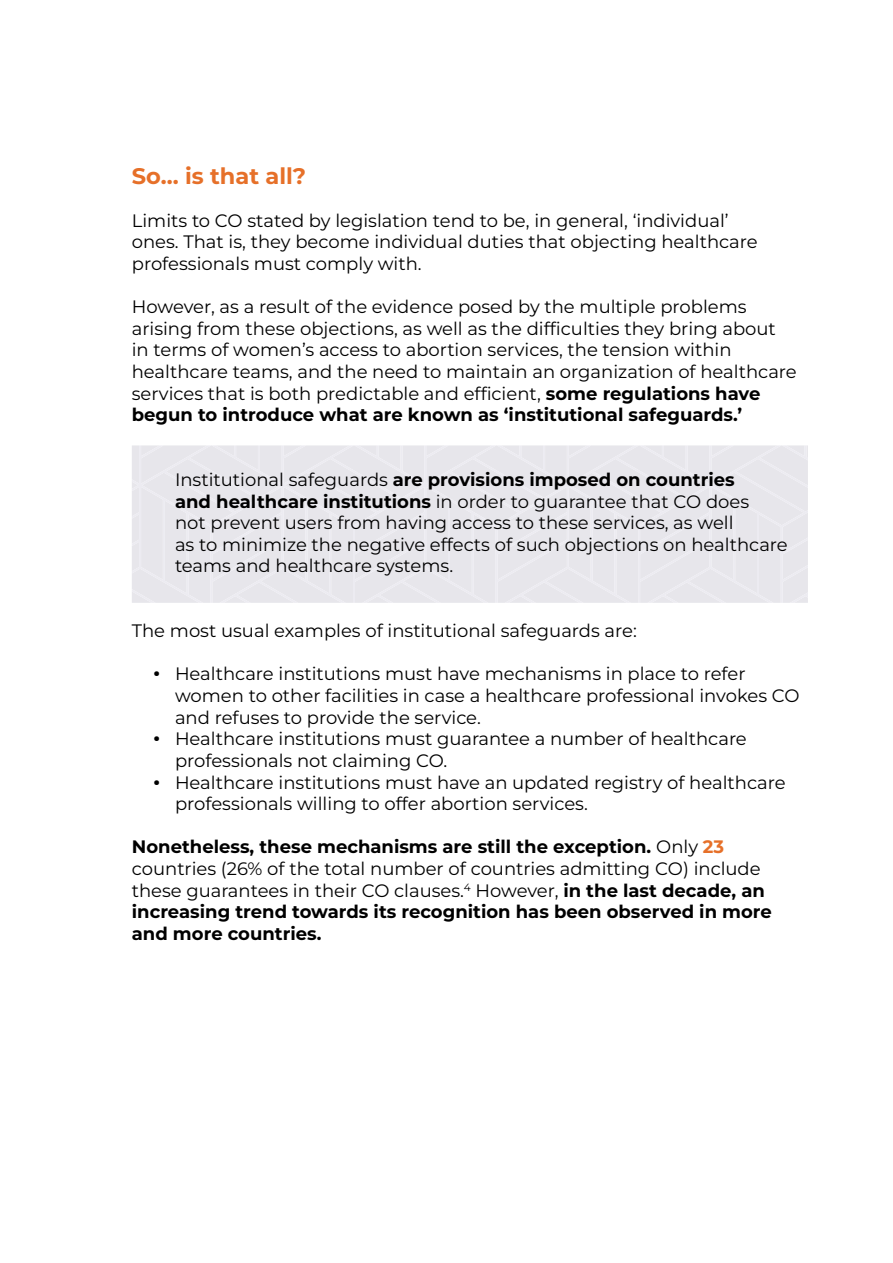
<style>
.page{position:relative;width:893px;height:1263px;background:#fff}
.page>*{position:absolute;margin:0;border:0;box-sizing:border-box;transform-origin:0 0}
.t1{font:700 22.5px "Montserrat";color:#e67029}
.t2{font:18px/21.6px "Montserrat";color:#000}
.t3{font:700 18px/21.6px "Montserrat";color:#000}
.s1{font-weight:700}
.s2{font-weight:900}
.s3{font-weight:400}
.s4{color:#e67029}
</style>
<div class="page">
<div style="left:132px;top:445px;width:676px;height:158px;background:#e7e6eb"></div>
<p class="t1" style="left:132px;top:161px;width:176px">So… is that all?</p>
<p class="t2" style="left:132px;top:209px;width:627px">Limits to CO stated by legislation tend to be, in general, ‘individual’ ones. That is, they become individual duties that objecting healthcare professionals must comply with.</p>
<p class="t2" style="left:132px;top:296px;width:666px">However, as a result of the evidence posed by the multiple problems arising from these objections, as well as the difficulties they bring about in terms of women’s access to abortion services, the tension within healthcare teams, and the need to maintain an organization of healthcare services that is both predictable and efficient, <span class="s1">some regulations have begun to introduce what are known as ‘institutional safeguards.’</span></p>
<p class="t2" style="left:175px;top:468px;width:614px">Institutional safeguards <span class="s1">are provisions imposed on countries<br>and healthcare institutions</span> in order to guarantee that CO does<br>not prevent users from having access to these services, as well<br>as to minimize the negative effects of such objections on healthcare teams and healthcare systems.</p>
<p class="t2" style="left:132px;top:620px;width:507px">The most usual examples of institutional safeguards are:</p>
<p class="t2" style="left:153px;top:663px;width:594px"><span class="s2">∙</span> Healthcare institutions must have mechanisms in place to refer</p>
<p class="t2" style="left:175px;top:684px;width:626px">women to other facilities in case a healthcare professional invokes CO</p>
<p class="t2" style="left:175px;top:706px;width:307px">and refuses to provide the service.</p>
<p class="t2" style="left:153px;top:728px;width:595px"><span class="s2">∙</span> Healthcare institutions must guarantee a number of healthcare</p>
<p class="t2" style="left:175px;top:749px;width:274px">professionals not claiming CO.</p>
<p class="t2" style="left:153px;top:771px;width:634px"><span class="s2">∙</span> Healthcare institutions must have an updated registry of healthcare</p>
<p class="t2" style="left:175px;top:792px;width:414px">professionals willing to offer abortion services.</p>
<p class="t3" style="left:132px;top:836px;width:642px">Nonetheless, these mechanisms are still the exception. <span class="s3">Only</span> <span class="s4">23 </span><span class="s3">countries (26% of the total number of countries admitting CO) include these guarantees in their CO clauses.</span><sup>4</sup> <span class="s3">However,</span> in the last decade, an increasing trend towards its recognition has been observed in more and more countries.</p>
</div>
